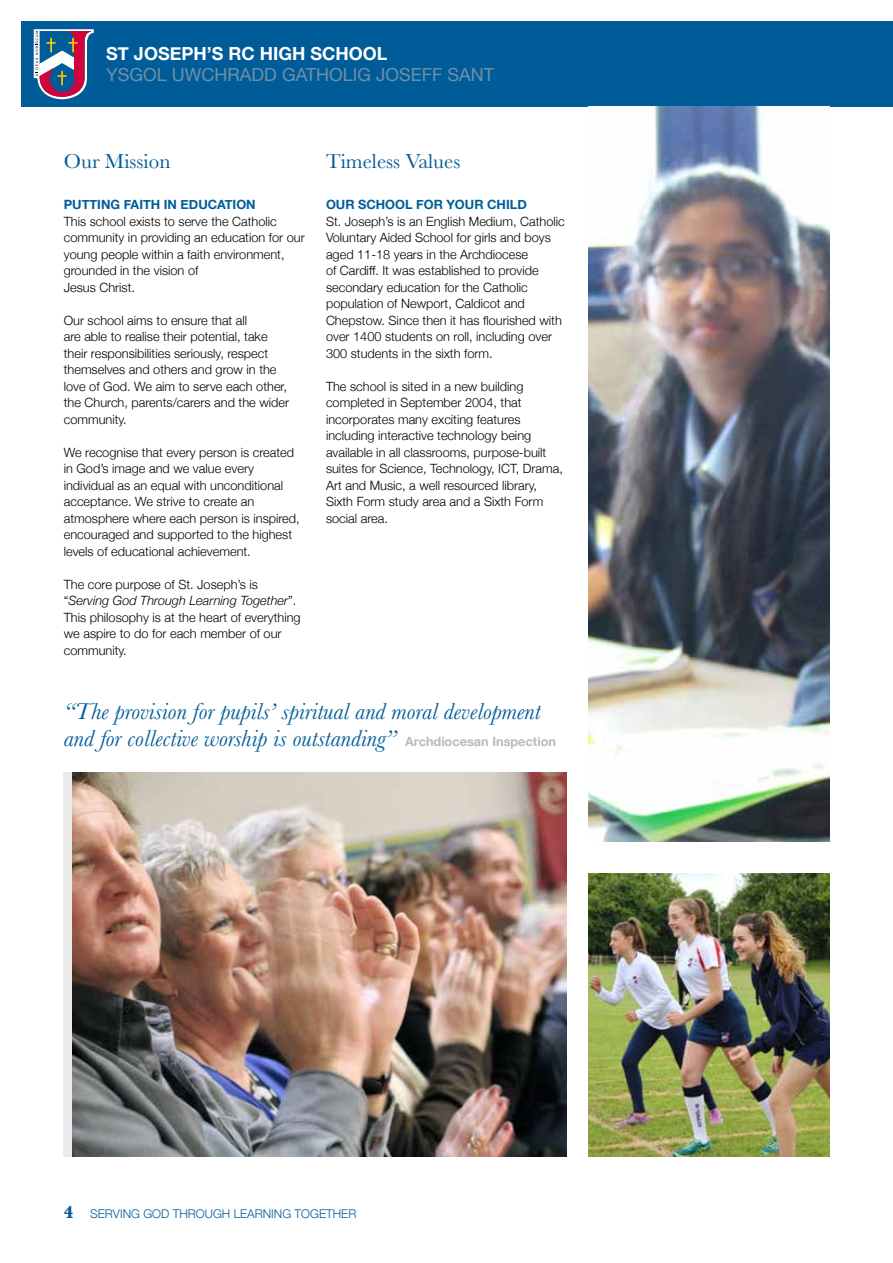
<style>
.page{position:relative;width:893px;height:1263px;background:#fff}
.page>*{position:absolute;margin:0;border:0;box-sizing:border-box;transform-origin:0 0}
.t1{font:italic 24px/27px "Baskerville";color:#005c99}
.t2{font:21px "Baskerville";color:#005c99}
.t3{font:18px "Helvetica Neue";color:#6f90a7}
.t4{font:700 18px "Helvetica Neue";color:#fff}
.t5{font:700 18px "Baskerville";color:#005c99}
.t6{font:300 12.75px/16.5px "Helvetica Neue";color:#000}
.t7{font:700 12.75px "Helvetica Neue";color:#005c99}
.t8{font:300 12px "Helvetica Neue";color:#005c99}
.s1{font-style:italic}
.s2{font-family:"Helvetica Neue";font-weight:700;font-style:normal;font-size:12.75px;color:#bababa}
</style>
<div class="page">
<div style="left:21px;top:21px;width:872px;height:85px;background:#005c99"></div>
<svg style="left:34px;top:29px;width:60px;height:70px"></svg>
<img style="left:588px;top:106px;width:241px;height:736px">
<img style="left:72px;top:772px;width:495px;height:385px">
<img style="left:588px;top:874px;width:241px;height:283px">
<h3 class="t4" style="left:106px;top:39px;width:283px">ST JOSEPH’S RC HIGH SCHOOL</h3>
<h3 class="t3" style="left:106px;top:62px;width:389px">YSGOL UWCHRADD GATHOLIG JOSEFF SANT</h3>
<h2 class="t2" style="left:64px;top:147px;width:108px">Our Mission</h2>
<p class="t7" style="left:64px;top:195px;width:193px">PUTTING FAITH IN EDUCATION</p>
<p class="t6" style="left:64px;top:212px;width:242px">This school exists to serve the Catholic community in providing an education for our young people within a faith environment, grounded in the vision of<br>Jesus Christ.</p>
<p class="t6" style="left:64px;top:311px;width:227px">Our school aims to ensure that all<br>are able to realise their potential, take their responsibilities seriously, respect themselves and others and grow in the love of God. We aim to serve each other, the Church, parents/carers and the wider community.</p>
<p class="t6" style="left:64px;top:443px;width:237px">We recognise that every person is created in God’s image and we value every individual as an equal with unconditional acceptance. We strive to create an atmosphere where each person is inspired, encouraged and supported to the highest levels of educational achievement.</p>
<p class="t6" style="left:64px;top:575px;width:238px">The core purpose of St. Joseph’s is “<span class="s1">Serving God Through Learning Together</span>”.<br>This philosophy is at the heart of everything we aspire to do for each member of our community.</p>
<h2 class="t2" style="left:326px;top:147px;width:136px">Timeless Values</h2>
<p class="t7" style="left:326px;top:195px;width:202px">OUR SCHOOL FOR YOUR CHILD</p>
<p class="t6" style="left:326px;top:212px;width:240px">St. Joseph’s is an English Medium, Catholic Voluntary Aided School for girls and boys aged 11-18 years in the Archdiocese<br>of Cardiff. It was established to provide secondary education for the Catholic population of Newport, Caldicot and Chepstow. Since then it has flourished with over 1400 students on roll, including over 300 students in the sixth form.</p>
<p class="t6" style="left:326px;top:377px;width:238px">The school is sited in a new building completed in September 2004, that incorporates many exciting features including interactive technology being available in all classrooms, purpose-built suites for Science, Technology, ICT, Drama, Art and Music, a well resourced library, Sixth Form study area and a Sixth Form social area.</p>
<h1 class="t1" style="left:64px;top:698px;width:494px">“The provision for pupils’ spiritual and moral development and for collective worship is outstanding” <span class="s2">Archdiocesan Inspection</span></h1>
<h3 class="t5" style="left:64px;top:1199px;width:11px">4</h3>
<p class="t8" style="left:90px;top:1204px;width:268px">SERVING GOD THROUGH LEARNING TOGETHER</p>
</div>
